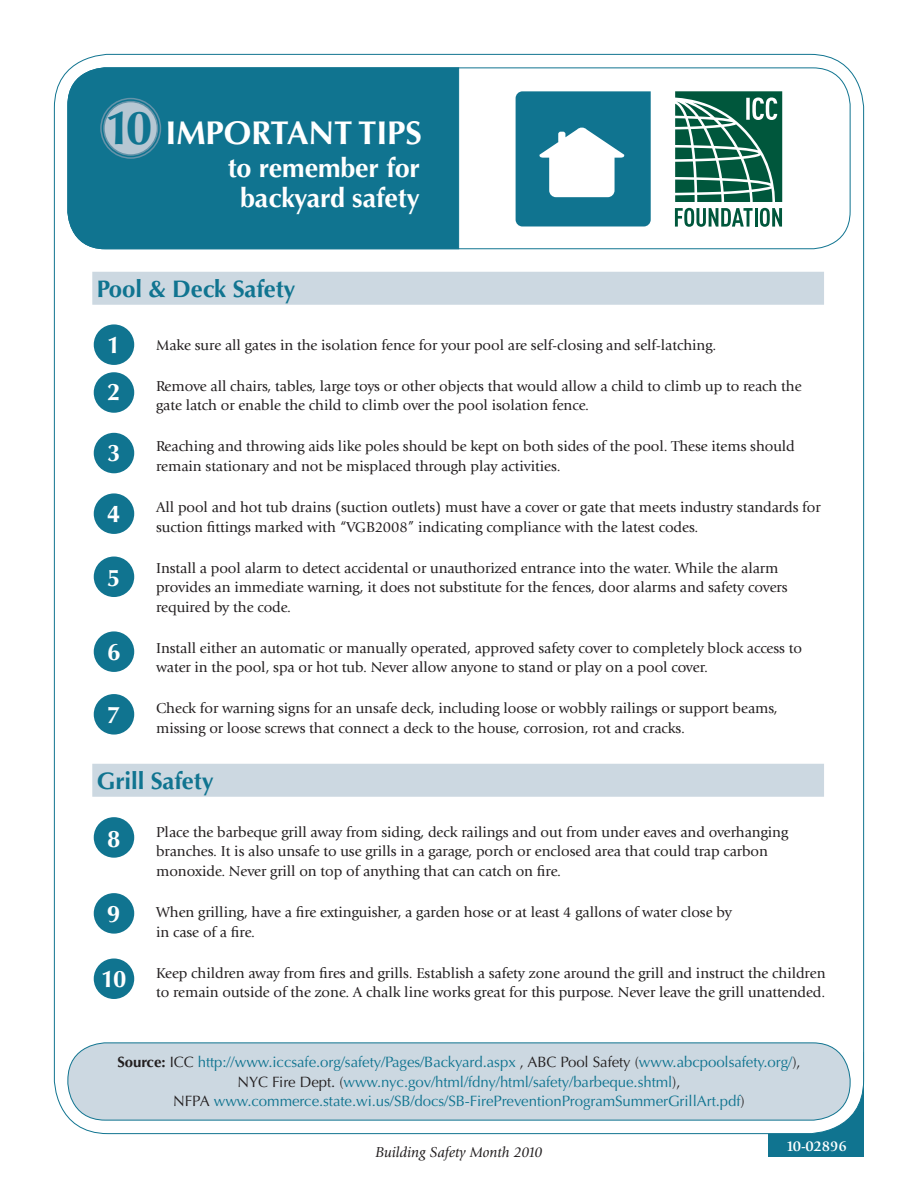
<style>
.page{position:relative;width:918px;height:1188px;background:#fff}
.page>*{position:absolute;margin:0;border:0;box-sizing:border-box;transform-origin:0 0}
.t1{font:700 33px "Optima LT Std";letter-spacing:-.005em;color:#fff}
.t2{font:700 27px/30px "Optima LT Std";letter-spacing:-.005em;color:#fff;text-align:center}
.t3{font:700 24px "Optima LT Std";letter-spacing:-.005em;color:#107490}
.t4{font:700 24px "Optima LT Std";color:#fff}
.Body_9_5pt{font:15px/19.5px "Giovanni Std";letter-spacing:-.005em;color:#231f20}
.Body_9_5pt-2{font:15px/19.5px "Optima LT Std";letter-spacing:-.005em;color:#107490;text-align:center}
.Body_9_5pt-3{font:italic 15px "Giovanni Std";letter-spacing:-.005em;color:#231f20}
.Body_9_5pt-4{font:700 15px "Giovanni Std";letter-spacing:-.005em;color:#fff}
.s1{font-size:48px;color:#107490}
.s2{font-weight:700;color:#231f20}
.s3{color:#231f20}
</style>
<div class="page">
<div style="left:769px;top:1052px;width:95px;height:91px;background:#107490"></div>
<div style="left:54px;top:54px;width:810px;height:1080px;background:#fff;border-radius:54px"></div>
<svg style="left:516px;top:91px;width:135px;height:135px"></svg>
<div style="left:68px;top:1043px;width:782px;height:77px;background:#ccd8e1;border-radius:37px"></div>
<div style="left:68px;top:1042px;width:782px;height:78px;border:1px solid #107490;border-radius:37px"></div>
<div style="left:67px;top:67px;width:392px;height:183px;background:#107490"></div>
<div style="left:104px;top:102px;width:53px;height:53px;background:#b6c7d3;border-radius:50%"></div>
<div style="left:100px;top:98px;width:61px;height:61px;border:1px solid #6593a9;border-radius:50%"></div>
<div style="left:103px;top:101px;width:55px;height:55px;border:1px solid #6593a9;border-radius:50%"></div>
<div style="left:94px;top:324px;width:40px;height:41px;background:#107490;border-radius:50%"></div>
<div style="left:94px;top:372px;width:40px;height:41px;background:#107490;border-radius:50%"></div>
<div style="left:94px;top:433px;width:40px;height:40px;background:#107490;border-radius:50%"></div>
<div style="left:94px;top:493px;width:40px;height:41px;background:#107490;border-radius:50%"></div>
<div style="left:94px;top:557px;width:40px;height:40px;background:#107490;border-radius:50%"></div>
<div style="left:94px;top:631px;width:40px;height:41px;background:#107490;border-radius:50%"></div>
<div style="left:94px;top:694px;width:40px;height:41px;background:#107490;border-radius:50%"></div>
<div style="left:94px;top:817px;width:40px;height:41px;background:#107490;border-radius:50%"></div>
<div style="left:94px;top:893px;width:40px;height:41px;background:#107490;border-radius:50%"></div>
<div style="left:94px;top:958px;width:40px;height:41px;background:#107490;border-radius:50%"></div>
<svg style="left:675px;top:91px;width:107px;height:111px"></svg>
<svg style="left:675px;top:208px;width:107px;height:19px"></svg>
<div style="left:92px;top:272px;width:732px;height:33px;background:#ccd8e1"></div>
<div style="left:92px;top:764px;width:732px;height:33px;background:#ccd8e1"></div>
<div style="left:769px;top:1134px;width:95px;height:23px;background:#107490"></div>
<p class="t1" style="left:105px;top:114px;width:299px"><span class="s1">10</span> important tips</p>
<p class="t2" style="left:228px;top:153px;width:194px">to remember for backyard safety</p>
<p class="t3" style="left:97px;top:274px;width:200px">Pool &amp; Deck Safety</p>
<p class="t4" style="left:107px;top:331px;width:15px">1</p>
<p class="t4" style="left:107px;top:378px;width:15px">2</p>
<p class="t4" style="left:107px;top:439px;width:15px">3</p>
<p class="t4" style="left:107px;top:500px;width:15px">4</p>
<p class="t4" style="left:107px;top:564px;width:15px">5</p>
<p class="t4" style="left:107px;top:638px;width:15px">6</p>
<p class="t4" style="left:107px;top:701px;width:15px">7</p>
<p class="Body_9_5pt" style="left:156px;top:335px;width:562px">Make sure all gates in the isolation fence for your pool are self-closing and self-latching.</p>
<p class="Body_9_5pt" style="left:156px;top:376px;width:647px">Remove all chairs, tables, large toys or other objects that would allow a child to climb up to reach the gate latch or enable the child to climb over the pool isolation fence.</p>
<p class="Body_9_5pt" style="left:156px;top:437px;width:640px">Reaching and throwing aids like poles should be kept on both sides of the pool. These items should remain stationary and not be misplaced through play activities.</p>
<p class="Body_9_5pt" style="left:156px;top:498px;width:666px">All pool and hot tub drains (suction outlets) must have a cover or gate that meets industry standards for suction fittings marked with “VGB2008” indicating compliance with the latest codes.</p>
<p class="Body_9_5pt" style="left:156px;top:558px;width:633px">Install a pool alarm to detect accidental or unauthorized entrance into the water. While the alarm provides an immediate warning, it does not substitute for the fences, door alarms and safety covers required by the code.</p>
<p class="Body_9_5pt" style="left:156px;top:638px;width:648px">Install either an automatic or manually operated, approved safety cover to completely block access to water in the pool, spa or hot tub. Never allow anyone to stand or play on a pool cover.</p>
<p class="Body_9_5pt" style="left:156px;top:699px;width:623px">Check for warning signs for an unsafe deck, including loose or wobbly railings or support beams, missing or loose screws that connect a deck to the house, corrosion, rot and cracks.</p>
<p class="t3" style="left:97px;top:766px;width:118px">Grill Safety</p>
<p class="t4" style="left:107px;top:825px;width:15px">8</p>
<p class="t4" style="left:107px;top:900px;width:15px">9</p>
<p class="t4" style="left:101px;top:965px;width:27px">10</p>
<p class="Body_9_5pt" style="left:156px;top:822px;width:634px">Place the barbeque grill away from siding, deck railings and out from under eaves and overhanging branches. It is also unsafe to use grills in a garage, porch or enclosed area that could trap carbon monoxide. Never grill on top of anything that can catch on fire.</p>
<p class="Body_9_5pt" style="left:156px;top:903px;width:577px">When grilling, have a fire extinguisher, a garden hose or at least 4 gallons of water close by in case of a fire.</p>
<p class="Body_9_5pt" style="left:156px;top:963px;width:671px">Keep children away from fires and grills. Establish a safety zone around the grill and instruct the children to remain outside of the zone. A chalk line works great for this purpose. Never leave the grill unattended.</p>
<p class="Body_9_5pt-2" style="left:117px;top:1052px;width:685px"><span class="s2">Source:</span> <span class="s3">ICC</span> http://www.iccsafe.org/safety/Pages/Backyard.aspx <span class="s3">, ABC Pool Safety (</span>www.abcpoolsafety.org/<span class="s3">),<br>NYC Fire Dept. (</span>www.nyc.gov/html/fdny/html/safety/barbeque.shtml<span class="s3">),<br>NFPA</span> www.commerce.state.wi.us/SB/docs/SB-FirePreventionProgramSummerGrillArt.pdf<span class="s3">)</span></p>
<p class="Body_9_5pt-3" style="left:375px;top:1143px;width:169px">Building Safety Month 2010</p>
<p class="Body_9_5pt-4" style="left:786px;top:1137px;width:62px">10-02896</p>
</div>
